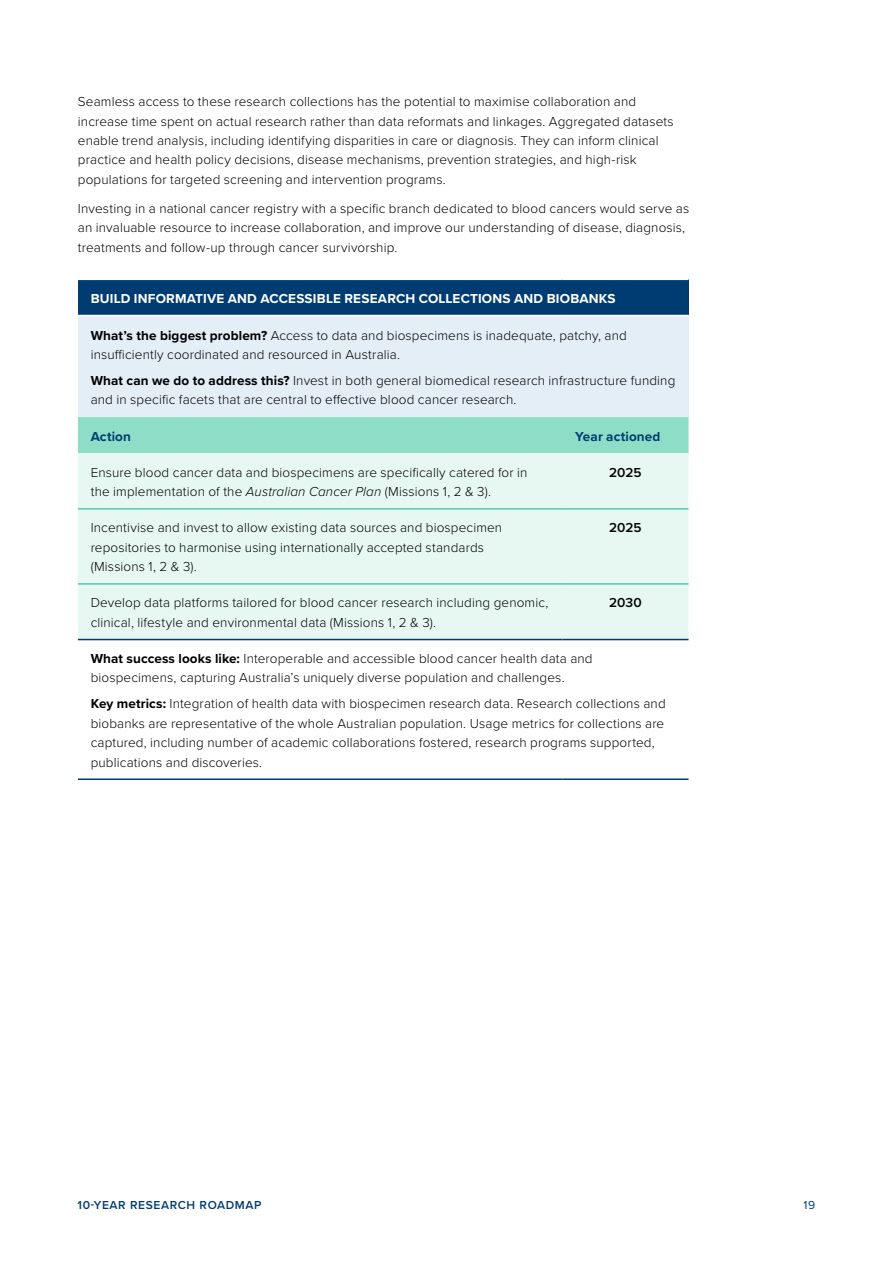
<style>
.page{position:relative;width:893px;height:1263px;background:#fff}
.page>*{position:absolute;margin:0;border:0;box-sizing:border-box;transform-origin:0 0}
.t1{font:300 13.5px/19.5px "Proxima Nova";letter-spacing:.01em;color:#000}
.t2{font:700 13.5px "Proxima Nova";letter-spacing:.015em;color:#fff}
.t3{font:700 13.5px "Proxima Nova";letter-spacing:.01em;color:#003c71}
.t4{font:600 13.5px "Proxima Nova";letter-spacing:.005em;color:#000}
.t5{font:600 12px "Proxima Nova";letter-spacing:.05em;color:#003c71}
.t6{font:12px "Proxima Nova";color:#003c71}
.s1{font-weight:700}
.s2{font-style:italic}
</style>
<div class="page">
<div style="left:78px;top:279px;width:610px;height:36px;background:#003c71"></div>
<div style="left:78px;top:315px;width:610px;height:102px;background:#e4eef7"></div>
<div style="left:78px;top:417px;width:610px;height:36px;background:#8eddc6"></div>
<div style="left:78px;top:453px;width:610px;height:186px;background:#e7f8f3"></div>
<hr style="left:78px;top:509px;width:484px;height:1px;background:#00b498">
<hr style="left:562px;top:509px;width:126px;height:1px;background:#00b498">
<hr style="left:78px;top:279px;width:484px;height:1px;background:#fff">
<hr style="left:562px;top:279px;width:126px;height:1px;background:#fff">
<hr style="left:78px;top:315px;width:484px;height:1px;background:#fff">
<hr style="left:562px;top:315px;width:126px;height:1px;background:#fff">
<hr style="left:78px;top:584px;width:484px;height:1px;background:#00b498">
<hr style="left:562px;top:584px;width:126px;height:1px;background:#00b498">
<hr style="left:78px;top:639px;width:484px;height:1px;background:#003c71">
<hr style="left:562px;top:639px;width:126px;height:1px;background:#003c71">
<hr style="left:78px;top:778px;width:484px;height:2px;background:#003c71">
<hr style="left:562px;top:778px;width:126px;height:2px;background:#003c71">
<p class="t1" style="left:78px;top:91px;width:597px">Seamless access to these research collections has the potential to maximise collaboration and increase time spent on actual research rather than data reformats and linkages. Aggregated datasets enable trend analysis, including identifying disparities in care or diagnosis. They can inform clinical practice and health policy decisions, disease mechanisms, prevention strategies, and high-risk populations for targeted screening and intervention programs.</p>
<p class="t1" style="left:78px;top:198px;width:613px">Investing in a national cancer registry with a specific branch dedicated to blood cancers would serve as an invaluable resource to increase collaboration, and improve our understanding of disease, diagnosis, treatments and follow-up through cancer survivorship.</p>
<p class="t2" style="left:91px;top:288px;width:526px">BUILD INFORMATIVE AND ACCESSIBLE RESEARCH COLLECTIONS AND BIOBANKS</p>
<p class="t1" style="left:91px;top:325px;width:538px"><span class="s1">What’s the biggest problem?</span> Access to data and biospecimens is inadequate, patchy, and insufficiently coordinated and resourced in Australia.</p>
<p class="t1" style="left:91px;top:370px;width:586px"><span class="s1">What can we do to address this?</span> Invest in both general biomedical research infrastructure funding and in specific facets that are central to effective blood cancer research.</p>
<p class="t3" style="left:91px;top:426px;width:42px">Action</p>
<p class="t3" style="left:575px;top:426px;width:87px">Year actioned</p>
<p class="t1" style="left:91px;top:462px;width:438px">Ensure blood cancer data and biospecimens are specifically catered for in the implementation of the <span class="s2">Australian Cancer Plan</span> (Missions 1, 2 &amp; 3).</p>
<p class="t4" style="left:609px;top:462px;width:34px">2025</p>
<p class="t1" style="left:91px;top:517px;width:413px">Incentivise and invest to allow existing data sources and biospecimen repositories to harmonise using internationally accepted standards (Missions 1, 2 &amp; 3).</p>
<p class="t4" style="left:609px;top:518px;width:34px">2025</p>
<p class="t1" style="left:91px;top:592px;width:459px">Develop data platforms tailored for blood cancer research including genomic, clinical, lifestyle and environmental data (Missions 1, 2 &amp; 3).</p>
<p class="t4" style="left:609px;top:593px;width:34px">2030</p>
<p class="t1" style="left:91px;top:648px;width:503px"><span class="s1">What success looks like:</span> Interoperable and accessible blood cancer health data and biospecimens, capturing Australia’s uniquely diverse population and challenges.</p>
<p class="t1" style="left:91px;top:693px;width:576px"><span class="s1">Key metrics:</span> Integration of health data with biospecimen research data. Research collections and biobanks are representative of the whole Australian population. Usage metrics for collections are captured, including number of academic collaborations fostered, research programs supported, publications and discoveries.</p>
<p class="t5" style="left:78px;top:1195px;width:185px">10-YEAR RESEARCH ROADMAP</p>
<p class="t6" style="left:804px;top:1195px;width:13px">19</p>
</div>
